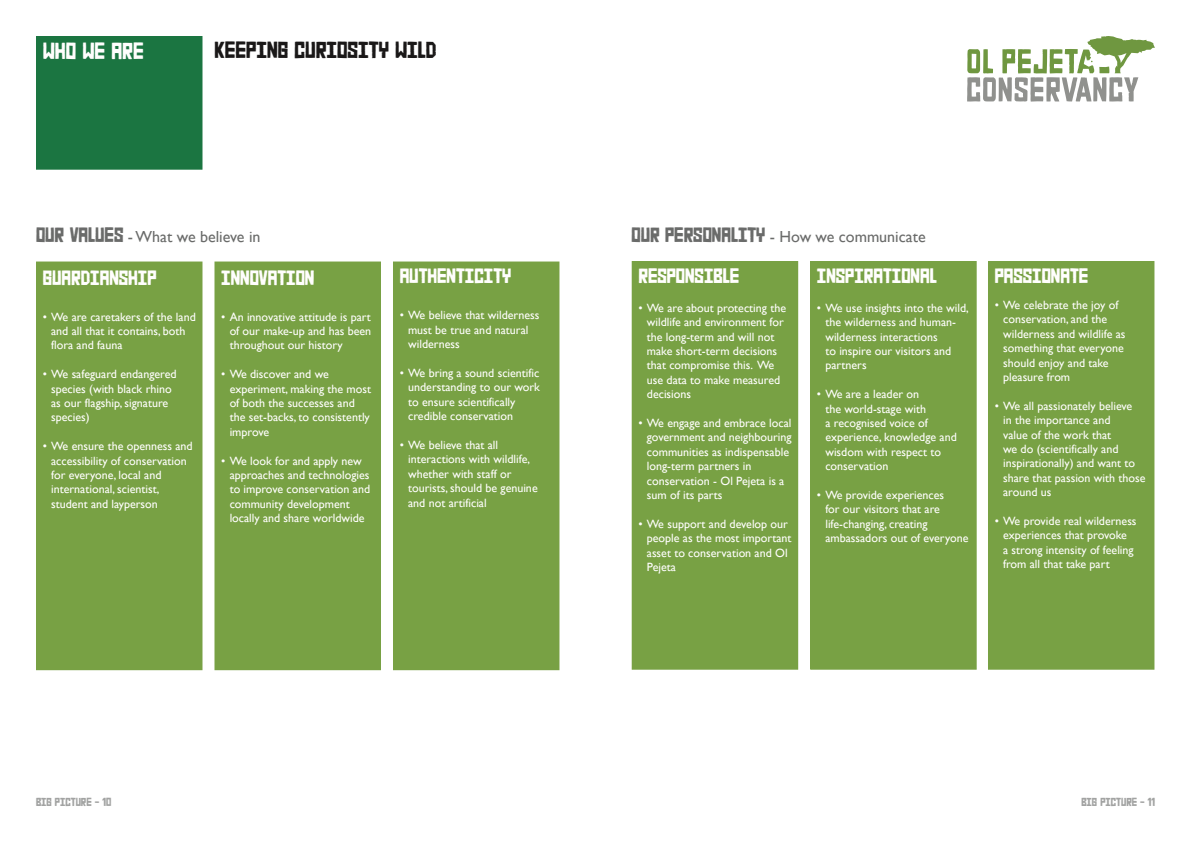
<style>
.page{position:relative;width:1191px;height:842px;background:#fff}
.page>*{position:absolute;margin:0;border:0;box-sizing:border-box;transform-origin:0 0}
.t1{font:18px "Earthwerk";color:#1a1818}
.t2{font:18px "Earthwerk";color:#fffefd}
.t3{font:16px "Earthwerk";color:#fffefd}
.t4{font:16px "Gill Sans";color:#6a6b6a}
.t5{font:12px/14.4px "Gill Sans";color:#fffefd}
.t6{font:9px "Earthwerk";color:#a2a3a2}
.s1{font-family:"Earthwerk"}
</style>
<div class="page">
<div style="left:36px;top:37px;width:166px;height:132px;background:#1b7541"></div>
<div style="left:36px;top:36px;width:166px;height:134px;border:1px solid #1b7541"></div>
<div style="left:36px;top:262px;width:166px;height:408px;background:#78a144"></div>
<div style="left:632px;top:261px;width:165px;height:408px;background:#78a144"></div>
<div style="left:631px;top:261px;width:167px;height:409px;border:1px solid #78a144"></div>
<div style="left:215px;top:262px;width:165px;height:408px;background:#78a144"></div>
<div style="left:214px;top:261px;width:167px;height:409px;border:1px solid #78a144"></div>
<div style="left:810px;top:261px;width:166px;height:408px;background:#78a144"></div>
<div style="left:393px;top:262px;width:166px;height:408px;background:#78a144"></div>
<div style="left:988px;top:261px;width:166px;height:408px;background:#78a144"></div>
<svg style="left:967px;top:36px;width:188px;height:66px"></svg>
<h1 class="t2" style="left:43px;top:38px;width:102px">WHO WE ARE</h1>
<h1 class="t1" style="left:214px;top:37px;width:223px">KEEPING CURIOSITY WILD</h1>
<h2 class="t4" style="left:36px;top:227px;width:226px"><span class="s1">OUR VALUES</span> - What we believe in</h2>
<h2 class="t4" style="left:631px;top:227px;width:296px"><span class="s1">OUR PERSONALITY</span> - How we communicate</h2>
<h2 class="t3" style="left:43px;top:266px;width:115px">GUARDIANSHIP</h2>
<p class="t5" style="left:51px;top:309px;width:146px;text-indent:-9px">• We are caretakers of the land and all that it contains, both flora and fauna</p>
<p class="t5" style="left:51px;top:367px;width:127px;text-indent:-9px">• We safeguard endangered species (with black rhino as our flagship, signature species)</p>
<p class="t5" style="left:51px;top:439px;width:143px;text-indent:-9px">• We ensure the openness and accessibility of conservation for everyone, local and international, scientist, student and layperson</p>
<h2 class="t3" style="left:221px;top:266px;width:95px">INNOVATION</h2>
<p class="t5" style="left:230px;top:309px;width:143px;text-align:justify;text-indent:-9px">• An innovative attitude is part of our make-up and has been throughout our history</p>
<p class="t5" style="left:230px;top:367px;width:143px;text-indent:-9px">• We discover and we experiment, making the most of both the successes and the set-backs, to consistently improve</p>
<p class="t5" style="left:230px;top:453px;width:142px;text-indent:-9px">• We look for and apply new approaches and technologies to improve conservation and community development locally and share worldwide</p>
<h2 class="t3" style="left:400px;top:265px;width:113px">AUTHENTICITY</h2>
<p class="t5" style="left:408px;top:308px;width:133px;text-indent:-9px">• We believe that wilderness must be true and natural wilderness</p>
<p class="t5" style="left:408px;top:366px;width:133px;text-indent:-9px">• We bring a sound scientific understanding to our work to ensure scientifically credible conservation</p>
<p class="t5" style="left:408px;top:438px;width:131px;text-indent:-9px">• We believe that all interactions with wildlife, whether with staff or tourists, should be genuine and not artificial</p>
<h2 class="t3" style="left:638px;top:264px;width:102px">RESPONSIBLE</h2>
<p class="t5" style="left:647px;top:300px;width:141px;text-indent:-9px">• We are about protecting the wildlife and environment for the long-term and will not make short-term decisions that compromise this. We use data to make measured decisions</p>
<p class="t5" style="left:647px;top:416px;width:146px;text-indent:-9px">• We engage and embrace local government and neighbouring communities as indispensable long-term partners in conservation - Ol Pejeta is a sum of its parts</p>
<p class="t5" style="left:647px;top:516px;width:146px;text-indent:-9px">• We support and develop our people as the most important asset to conservation and Ol<br>Pejeta</p>
<h2 class="t3" style="left:817px;top:264px;width:121px">INSPIRATIONAL</h2>
<p class="t5" style="left:825px;top:300px;width:145px;text-indent:-9px">• We use insights into the wild, the wilderness and human&shy;wilderness interactions<br>to inspire our visitors and partners</p>
<p class="t5" style="left:825px;top:387px;width:133px;text-indent:-9px">• We are a leader on<br>the world-stage with<br>a recognised voice of experience, knowledge and wisdom with respect to conservation</p>
<p class="t5" style="left:825px;top:488px;width:145px;text-indent:-9px">• We provide experiences<br>for our visitors that are life-changing, creating ambassadors out of everyone</p>
<h2 class="t3" style="left:994px;top:264px;width:95px">PASSIONATE</h2>
<p class="t5" style="left:1003px;top:298px;width:124px;text-indent:-9px">• We celebrate the joy of conservation, and the wilderness and wildlife as something that everyone should enjoy and take pleasure from</p>
<p class="t5" style="left:1003px;top:398px;width:144px;text-indent:-9px">• We all passionately believe<br>in the importance and<br>value of the work that<br>we do (scientifically and inspirationally) and want to share that passion with those around us</p>
<p class="t5" style="left:1003px;top:514px;width:135px;text-indent:-9px">• We provide real wilderness experiences that provoke<br>a strong intensity of feeling from all that take part</p>
<p class="t6" style="left:36px;top:796px;width:77px">BIG PICTURE - 10</p>
<p class="t6" style="left:1081px;top:795px;width:75px">BIG PICTURE - 11</p>
</div>
